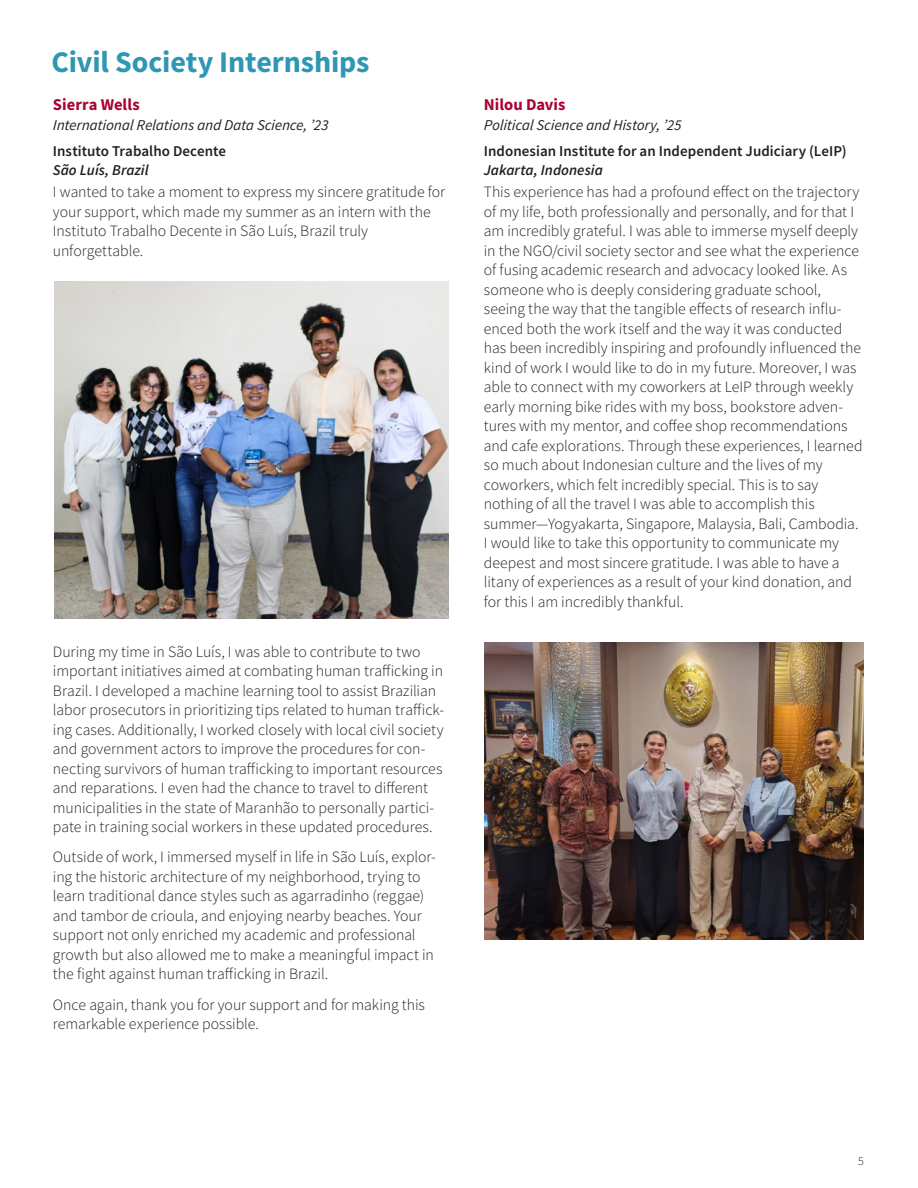
<style>
.page{position:relative;width:918px;height:1188px;background:#fff}
.page>*{position:absolute;margin:0;border:0;box-sizing:border-box;transform-origin:0 0}
.page_header{font:700 30px "Source Sans Pro";letter-spacing:-.005em;color:#2e97b4}
.Bio_names{font:700 16.5px "Source Sans Pro";color:#a90332}
.Body_text{font:300 15.75px/19.5px "Source Sans Pro";color:#231f20}
.Internship_place{font:600 15px "Source Sans Pro";letter-spacing:.005em;color:#231f20}
.Bio_title{font:italic 15px "Source Sans Pro";color:#231f20}
.internship_location{font:italic 600 15px "Source Sans Pro";color:#231f20}
.t1{font:300 12px "Source Sans Pro";color:#231f20}
</style>
<div class="page">
<img style="left:485px;top:643px;width:379px;height:296px">
<img style="left:55px;top:282px;width:394px;height:337px">
<p class="page_header" style="left:51px;top:42px;width:320px">Civil Society Internships</p>
<p class="Bio_names" style="left:53px;top:94px;width:88px">Sierra Wells</p>
<p class="Bio_title" style="left:53px;top:115px;width:277px">International Relations and Data Science, ’23</p>
<p class="Internship_place" style="left:53px;top:142px;width:175px">Instituto Trabalho Decente</p>
<p class="internship_location" style="left:53px;top:160px;width:97px">São Luís, Brazil</p>
<p class="Body_text" style="left:53px;top:182px;width:394px">I wanted to take a moment to express my sincere gratitude for your support, which made my summer as an intern with the Instituto Trabalho Decente in São Luís, Brazil truly unforgettable.</p>
<p class="Body_text" style="left:53px;top:642px;width:393px">During my time in São Luís, I was able to contribute to two important initiatives aimed at combating human trafficking in Brazil. I developed a machine learning tool to assist Brazilian labor prosecutors in prioritizing tips related to human traffick&shy;ing cases. Additionally, I worked closely with local civil society and government actors to improve the procedures for con&shy;necting survivors of human trafficking to important resources and reparations. I even had the chance to travel to different municipalities in the state of Maranhão to personally partici&shy;pate in training social workers in these updated procedures.</p>
<p class="Body_text" style="left:53px;top:847px;width:384px">Outside of work, I immersed myself in life in São Luís, explor&shy;ing the historic architecture of my neighborhood, trying to learn traditional dance styles such as agarradinho (reggae) and tambor de crioula, and enjoying nearby beaches. Your support not only enriched my academic and professional growth but also allowed me to make a meaningful impact in the fight against human trafficking in Brazil.</p>
<p class="Body_text" style="left:53px;top:995px;width:374px">Once again, thank you for your support and for making this remarkable experience possible.</p>
<p class="Bio_names" style="left:484px;top:94px;width:83px">Nilou Davis</p>
<p class="Bio_title" style="left:484px;top:115px;width:200px">Political Science and History, ’25</p>
<p class="Internship_place" style="left:484px;top:142px;width:364px">Indonesian Institute for an Independent Judiciary (LeIP)</p>
<p class="internship_location" style="left:484px;top:160px;width:121px">Jakarta, Indonesia</p>
<p class="Body_text" style="left:484px;top:182px;width:380px">This experience has had a profound effect on the trajectory of my life, both professionally and personally, and for that I am incredibly grateful. I was able to immerse myself deeply in the NGO/civil society sector and see what the experience of fusing academic research and advocacy looked like. As someone who is deeply considering graduate school, seeing the way that the tangible effects of research influ&shy;enced both the work itself and the way it was conducted has been incredibly inspiring and profoundly influenced the kind of work I would like to do in my future. Moreover, I was able to connect with my coworkers at LeIP through weekly early morning bike rides with my boss, bookstore adven&shy;tures with my mentor, and coffee shop recommendations and cafe explorations. Through these experiences, I learned so much about Indonesian culture and the lives of my coworkers, which felt incredibly special. This is to say nothing of all the travel I was able to accomplish this summer—Yogyakarta, Singapore, Malaysia, Bali, Cambodia.<br>I would like to take this opportunity to communicate my deepest and most sincere gratitude. I was able to have a litany of experiences as a result of your kind donation, and for this I am incredibly thankful.</p>
<p class="t1" style="left:858px;top:1153px;width:7px">5</p>
</div>
